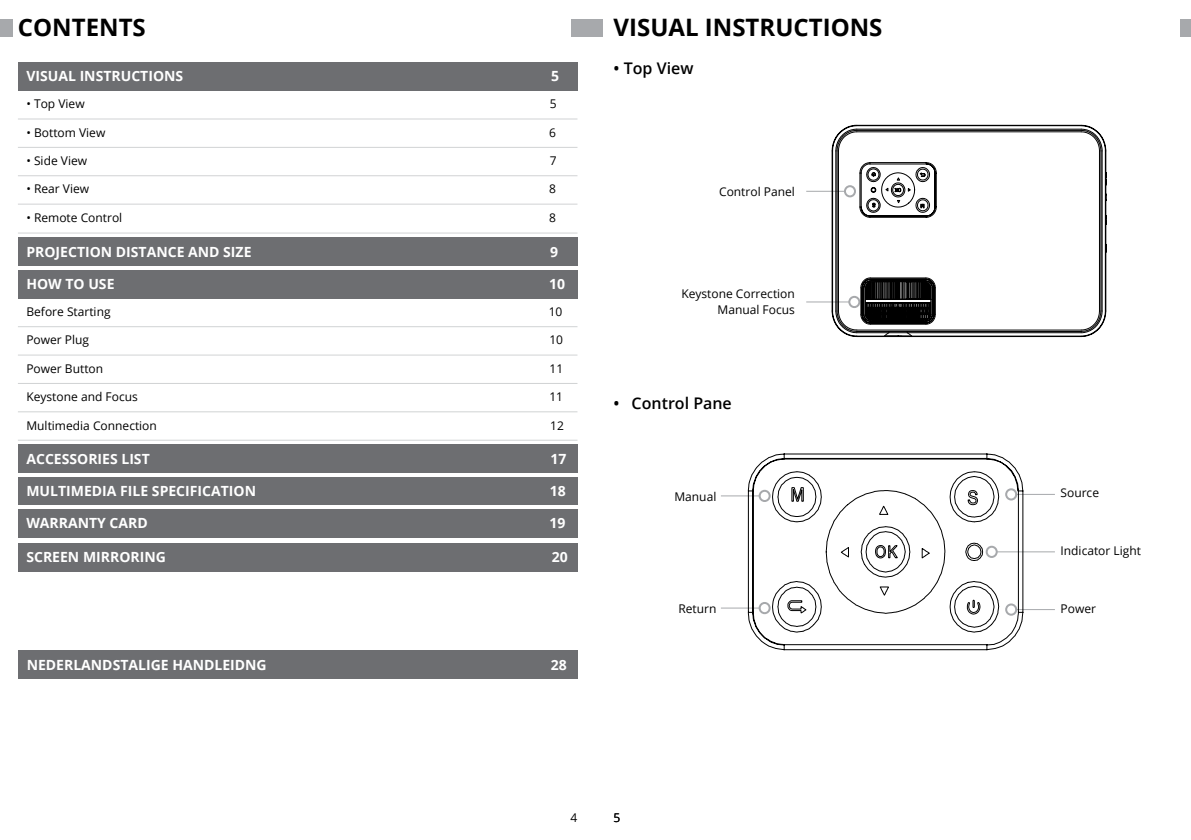
<style>
.page{position:relative;width:1191px;height:840px;background:#fff}
.page>*{position:absolute;margin:0;border:0;box-sizing:border-box;transform-origin:0 0}
.t1{font:700 24px "Open Sans";color:#000}
.t2{font:600 16px "Open Sans";color:#000}
.t3{font:700 14px "Open Sans";color:#fff}
.t4{font:12px/16px "Open Sans";color:#000;text-align:right}
</style>
<div class="page">
<hr style="left:806px;top:191px;width:39px;height:1px;background:#a7a9ac">
<hr style="left:721px;top:495px;width:39px;height:1px;background:#a7a9ac">
<hr style="left:1015px;top:493px;width:40px;height:1px;background:#a7a9ac">
<hr style="left:1015px;top:608px;width:40px;height:1px;background:#a7a9ac">
<hr style="left:996px;top:551px;width:59px;height:1px;background:#a7a9ac">
<hr style="left:721px;top:607px;width:39px;height:1px;background:#a7a9ac">
<hr style="left:806px;top:301px;width:44px;height:1px;background:#a7a9ac">
<div style="left:1180px;top:19px;width:11px;height:18px;background:#a7a9ac"></div>
<svg style="left:831px;top:125px;width:275px;height:212px"></svg>
<svg style="left:865px;top:172px;width:66px;height:164px"></svg>
<svg style="left:747px;top:453px;width:277px;height:197px"></svg>
<div style="left:0;top:19px;width:12px;height:18px;background:#a7a9ac"></div>
<div style="left:18px;top:62px;width:559px;height:29px;background:#6d6e71"></div>
<hr style="left:18px;top:118px;width:559px;height:1px;background:#d1d3d4">
<hr style="left:18px;top:147px;width:559px;height:1px;background:#d1d3d4">
<hr style="left:18px;top:175px;width:559px;height:1px;background:#d1d3d4">
<hr style="left:18px;top:203px;width:559px;height:1px;background:#d1d3d4">
<hr style="left:18px;top:232px;width:559px;height:1px;background:#d1d3d4">
<div style="left:18px;top:237px;width:559px;height:29px;background:#6d6e71"></div>
<div style="left:18px;top:270px;width:559px;height:28px;background:#6d6e71"></div>
<hr style="left:18px;top:326px;width:559px;height:1px;background:#d1d3d4">
<hr style="left:18px;top:354px;width:559px;height:1px;background:#d1d3d4">
<hr style="left:18px;top:383px;width:559px;height:1px;background:#d1d3d4">
<hr style="left:18px;top:411px;width:559px;height:1px;background:#d1d3d4">
<hr style="left:18px;top:439px;width:559px;height:1px;background:#d1d3d4">
<div style="left:18px;top:444px;width:559px;height:29px;background:#6d6e71"></div>
<div style="left:18px;top:477px;width:559px;height:27px;background:#6d6e71"></div>
<div style="left:18px;top:508px;width:559px;height:29px;background:#6d6e71"></div>
<div style="left:571px;top:19px;width:31px;height:18px;background:#a7a9ac"></div>
<div style="left:18px;top:650px;width:560px;height:28px;background:#6d6e71"></div>
<div style="left:18px;top:543px;width:559px;height:28px;background:#6d6e71"></div>
<h1 class="t1" style="left:18px;top:18px;width:129px">CONTENTS</h1>
<p class="t3" style="left:26px;top:71px;width:158px">VISUAL INSTRUCTIONS</p>
<p class="t3" style="left:551px;top:71px;width:9px">5</p>
<p class="t4" style="left:26px;top:97px;width:60px">• Top View</p>
<p class="t4" style="left:550px;top:97px;width:8px">5</p>
<p class="t4" style="left:26px;top:125px;width:80px">• Bottom View</p>
<p class="t4" style="left:549px;top:125px;width:8px">6</p>
<p class="t4" style="left:26px;top:154px;width:62px">• Side View</p>
<p class="t4" style="left:550px;top:154px;width:8px">7</p>
<p class="t4" style="left:26px;top:182px;width:64px">• Rear View</p>
<p class="t4" style="left:549px;top:182px;width:8px">8</p>
<p class="t4" style="left:26px;top:210px;width:97px">• Remote Control</p>
<p class="t4" style="left:549px;top:210px;width:8px">8</p>
<p class="t3" style="left:26px;top:246px;width:227px">PROJECTION DISTANCE AND SIZE</p>
<p class="t3" style="left:550px;top:246px;width:9px">9</p>
<p class="t3" style="left:26px;top:278px;width:90px">HOW TO USE</p>
<p class="t3" style="left:549px;top:278px;width:17px">10</p>
<p class="t4" style="left:26px;top:305px;width:86px">Before Starting</p>
<p class="t4" style="left:549px;top:305px;width:15px">10</p>
<p class="t4" style="left:26px;top:333px;width:64px">Power Plug</p>
<p class="t4" style="left:549px;top:333px;width:15px">10</p>
<p class="t4" style="left:26px;top:361px;width:78px">Power Button</p>
<p class="t4" style="left:549px;top:361px;width:15px">11</p>
<p class="t4" style="left:26px;top:388px;width:113px">Keystone and Focus</p>
<p class="t4" style="left:549px;top:388px;width:15px">11</p>
<p class="t4" style="left:26px;top:418px;width:132px">Multimedia Connection</p>
<p class="t4" style="left:550px;top:418px;width:15px">12</p>
<p class="t3" style="left:26px;top:453px;width:125px">ACCESSORIES LIST</p>
<p class="t3" style="left:550px;top:453px;width:17px">17</p>
<p class="t3" style="left:26px;top:485px;width:231px">MULTIMEDIA FILE SPECIFICATION</p>
<p class="t3" style="left:549px;top:485px;width:17px">18</p>
<p class="t3" style="left:26px;top:517px;width:123px">WARRANTY CARD</p>
<p class="t3" style="left:549px;top:517px;width:17px">19</p>
<p class="t3" style="left:26px;top:551px;width:141px">SCREEN MIRRORING</p>
<p class="t3" style="left:552px;top:551px;width:17px">20</p>
<p class="t3" style="left:27px;top:658px;width:241px">NEDERLANDSTALIGE HANDLEIDNG</p>
<p class="t3" style="left:551px;top:658px;width:17px">28</p>
<h1 class="t1" style="left:613px;top:18px;width:270px">VISUAL INSTRUCTIONS</h1>
<h2 class="t2" style="left:613px;top:62px;width:81px">• Top View</h2>
<p class="t4" style="left:719px;top:185px;width:77px">Control Panel</p>
<p class="t4" style="left:681px;top:287px;width:115px">Keystone Correction<br>Manual Focus</p>
<h2 class="t2" style="left:613px;top:397px;width:120px">• Control Pane</h2>
<p class="t4" style="left:674px;top:489px;width:43px">Manual</p>
<p class="t4" style="left:1060px;top:486px;width:40px">Source</p>
<p class="t4" style="left:678px;top:601px;width:40px">Return</p>
<p class="t4" style="left:1060px;top:543px;width:82px">Indicator Light</p>
<p class="t4" style="left:1060px;top:601px;width:37px">Power</p>
<p class="t4" style="left:570px;top:810px;width:8px">4</p>
<p class="t4" style="left:613px;top:810px;width:8px">5</p>
</div>
